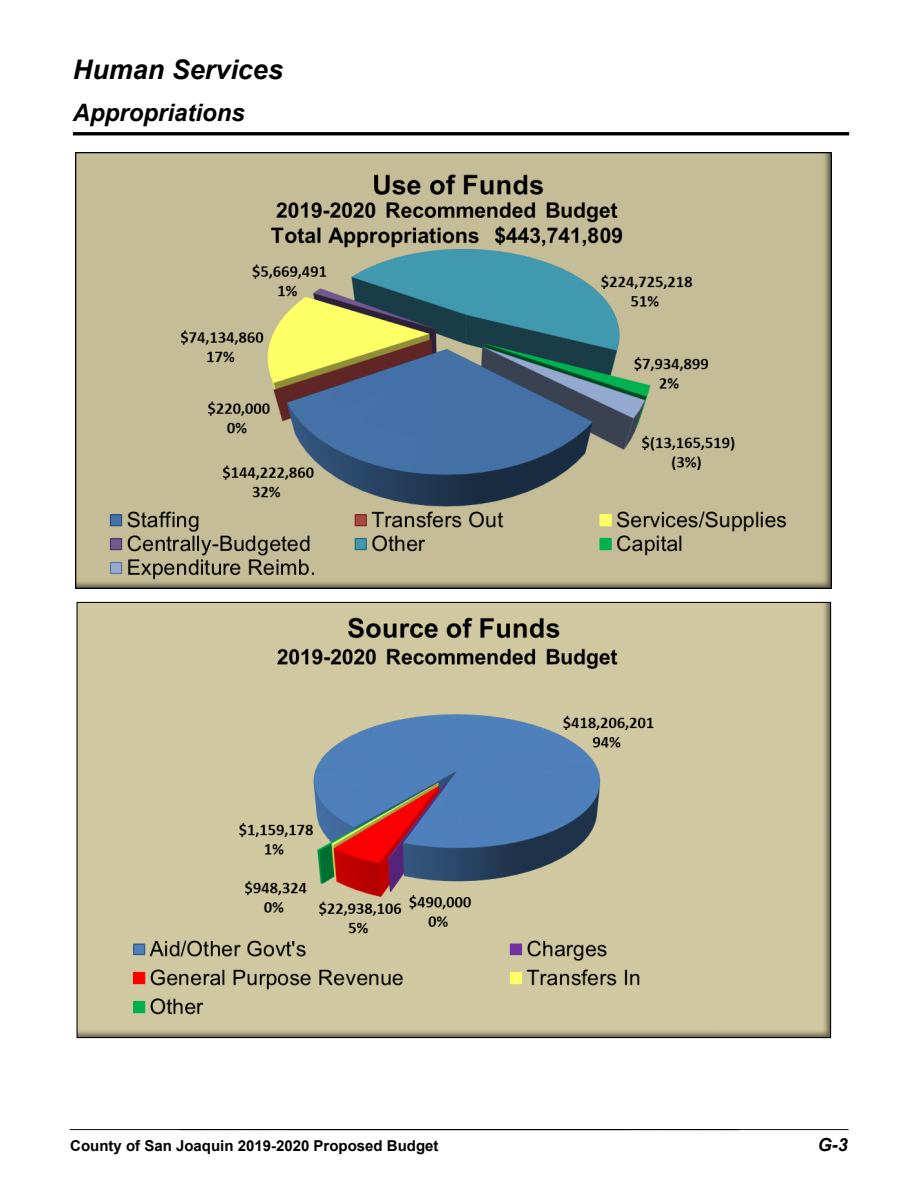
<style>
.page{position:relative;width:918px;height:1188px;background:#fff}
.page>*{position:absolute;margin:0;border:0;box-sizing:border-box;transform-origin:0 0}
.t1{font:italic 700 27px "Arial";color:#000}
.t2{font:italic 700 24px "Arial";color:#000}
.t3{font:italic 700 18px "Arial";color:#000}
.t4{font:15px "Liberation Sans";color:#000}
.t5{font:700 15px "Arial";color:#000}
</style>
<div class="page">
<hr style="left:73px;top:132px;width:776px;height:3px;background:#000">
<img style="left:76px;top:153px;width:756px;height:436px">
<img style="left:76px;top:601px;width:756px;height:437px">
<h1 class="t1" style="left:73px;top:55px;width:212px">Human Services</h1>
<h2 class="t2" style="left:73px;top:99px;width:173px">Appropriations</h2>
<p class="t4" style="left:70px;top:1114px;width:780px">_____________________________________________________________________________________________</p>
<p class="t5" style="left:70px;top:1138px;width:370px">County of San Joaquin 2019-2020 Proposed Budget</p>
<p class="t3" style="left:818px;top:1135px;width:32px">G-3</p>
</div>
